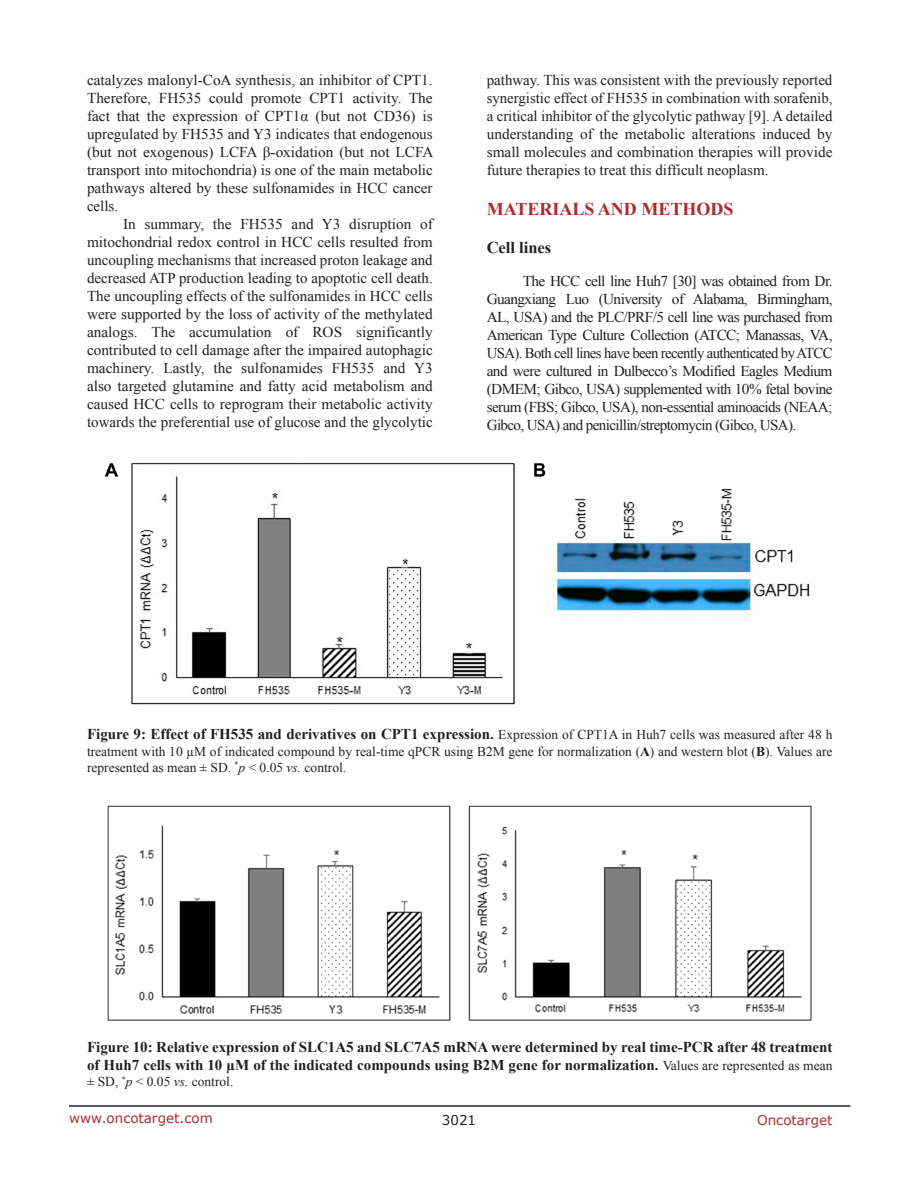
<style>
.page{position:relative;width:918px;height:1188px;background:#fff}
.page>*{position:absolute;margin:0;border:0;box-sizing:border-box;transform-origin:0 0}
.Heading{font:700 18px "Times New Roman";color:#ac2b31}
.SubHeading{font:700 16.5px "Times New Roman";color:#231f20}
.BodyText{font:15px/18px "Times New Roman";color:#231f20;text-align:justify}
.FigureText{font:700 15px/18px "Times New Roman";color:#231f20}
.FigureText-2{font:13.5px/16.2px "Times New Roman";color:#231f20}
.t1{font:13.5px "Verdana";color:#ac2b31}
.t2{font:13.5px "Verdana";color:#231f20}
.s1{font-weight:400;font-size:13.5px}
.s2{font-weight:700}
.s3{font-style:italic}
</style>
<div class="page">
<hr style="left:69px;top:1105px;width:781px;height:2px;background:#231f20">
<img style="left:104px;top:462px;width:706px;height:243px">
<img style="left:107px;top:805px;width:705px;height:216px">
<p class="BodyText" style="left:87px;top:71px;width:348px">catalyzes malonyl-CoA synthesis, an inhibitor of CPT1.<br>Therefore, FH535 could promote CPT1 activity. The fact that the expression of CPT1α (but not CD36) is upregulated by FH535 and Y3 indicates that endogenous (but not exogenous) LCFA β-oxidation (but not LCFA transport into mitochondria) is one of the main metabolic pathways altered by these sulfonamides in HCC cancer cells.</p>
<p class="BodyText" style="left:87px;top:215px;width:347px;text-indent:36px">In summary, the FH535 and Y3 disruption of mitochondrial redox control in HCC cells resulted from uncoupling mechanisms that increased proton leakage and decreased ATP production leading to apoptotic cell death.<br>The uncoupling effects of the sulfonamides in HCC cells were supported by the loss of activity of the methylated analogs. The accumulation of ROS significantly contributed to cell damage after the impaired autophagic machinery. Lastly, the sulfonamides FH535 and Y3 also targeted glutamine and fatty acid metabolism and caused HCC cells to reprogram their metabolic activity towards the preferential use of glucose and the glycolytic</p>
<p class="BodyText" style="left:487px;top:71px;width:347px">pathway. This was consistent with the previously reported synergistic effect of FH535 in combination with sorafenib, a critical inhibitor of the glycolytic pathway [9]. A detailed understanding of the metabolic alterations induced by small molecules and combination therapies will provide future therapies to treat this difficult neoplasm.</p>
<p class="Heading" style="left:487px;top:197px;width:248px">MATERIALS AND METHODS</p>
<p class="SubHeading" style="left:487px;top:236px;width:66px">Cell lines</p>
<p class="BodyText" style="left:487px;top:272px;width:347px;text-indent:36px">The HCC cell line Huh7 [30] was obtained from Dr.<br>Guangxiang Luo (University of Alabama, Birmingham, AL, USA) and the PLC/PRF/5 cell line was purchased from American Type Culture Collection (ATCC; Manassas, VA, USA). Both cell lines have been recently authenticated by ATCC and were cultured in Dulbecco’s Modified Eagles Medium (DMEM; Gibco, USA) supplemented with 10% fetal bovine serum (FBS; Gibco, USA), non-essential aminoacids (NEAA; Gibco, USA) and penicillin/streptomycin (Gibco, USA).</p>
<p class="FigureText" style="left:87px;top:725px;width:747px">Figure 9: Effect of FH535 and derivatives on CPT1 expression. <span class="s1">Expression of CPT1A in Huh7 cells was measured after 48 h</span></p>
<p class="FigureText-2" style="left:87px;top:743px;width:747px">treatment with 10 µM of indicated compound by real-time qPCR using B2M gene for normalization (<span class="s2">A</span>) and western blot (<span class="s2">B</span>). Values are represented as mean ± SD. <sup>*</sup><span class="s3">p</span> &lt; 0.05 <span class="s3">vs.</span> control.</p>
<p class="FigureText" style="left:87px;top:1038px;width:747px">Figure 10: Relative expression of SLC1A5 and SLC7A5 mRNA were determined by real time-PCR after 48 treatment of Huh7 cells with 10 µM of the indicated compounds using B2M gene for normalization. <span class="s1">Values are represented as mean</span></p>
<p class="FigureText-2" style="left:87px;top:1074px;width:148px">± SD, <sup>*</sup><span class="s3">p</span> &lt; 0.05 <span class="s3">vs.</span> control.</p>
<p class="t1" style="left:69px;top:1109px;width:145px">www.oncotarget.com</p>
<p class="t2" style="left:442px;top:1111px;width:36px">3021</p>
<p class="t1" style="left:757px;top:1111px;width:77px">Oncotarget</p>
</div>
